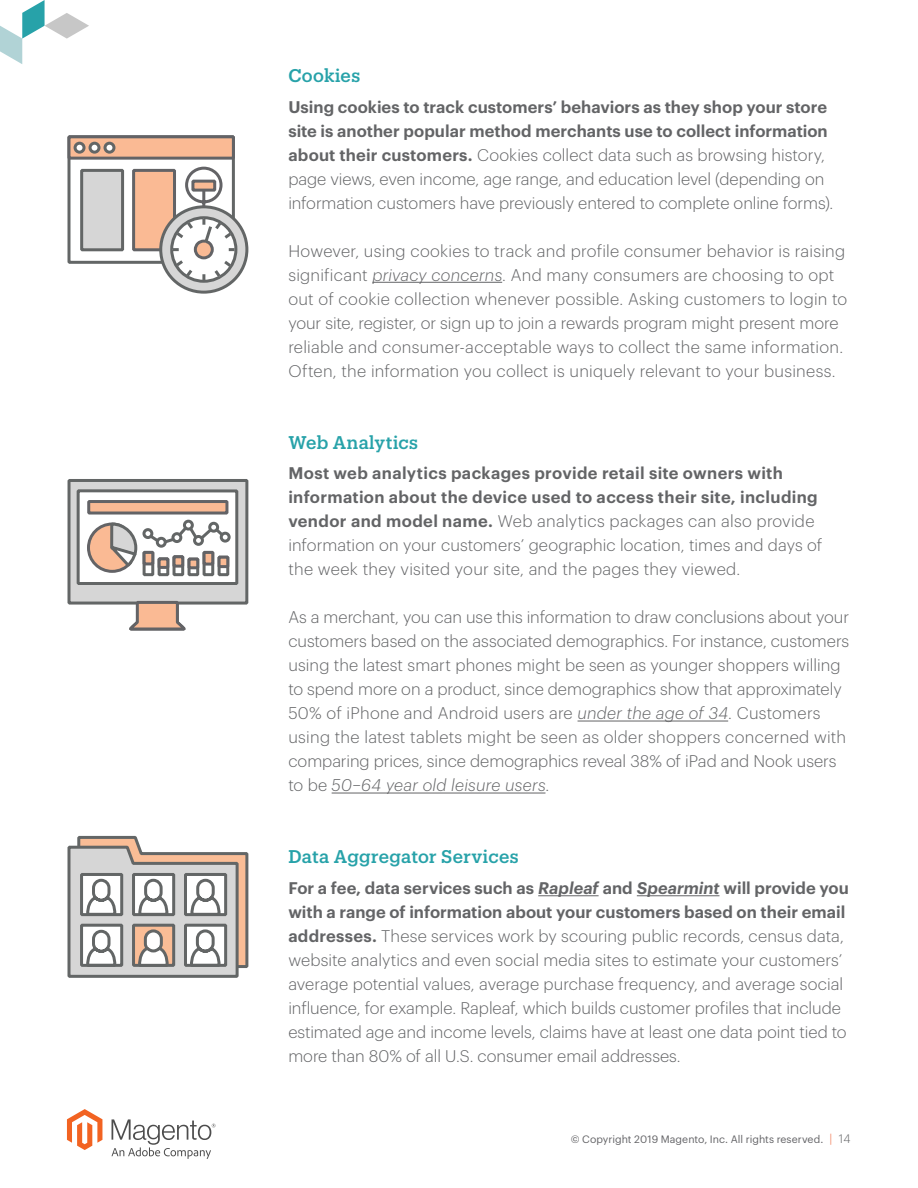
<style>
.page{position:relative;width:918px;height:1188px;background:#fff}
.page>*{position:absolute;margin:0;border:0;box-sizing:border-box;transform-origin:0 0}
.t1{font:500 18px "Produkt";letter-spacing:.02em;color:#27a2a9}
.t2{font:300 16.5px/24px "Graphik";letter-spacing:.005em;color:#636466}
.t3{font:10.5px "Graphik";letter-spacing:.005em;color:#636366}
.s1{font-weight:600}
.s2{font-style:italic}
.s3{font-weight:600;font-style:italic}
.s4{font-weight:300;font-size:12px;color:#ee663d}
.s5{font-weight:300;font-size:12px;color:#636466}
</style>
<div class="page">
<hr style="left:372px;top:282px;width:130px;height:1px;background:#636466">
<hr style="left:578px;top:721px;width:150px;height:1px;background:#636466">
<hr style="left:332px;top:793px;width:213px;height:1px;background:#636466">
<hr style="left:538px;top:895px;width:61px;height:1px;background:#636466">
<hr style="left:637px;top:895px;width:82px;height:1px;background:#636466">
<svg style="left:0;top:0;width:89px;height:64px"></svg>
<div style="left:68px;top:135px;width:167px;height:129px;background:#fff;border:3px solid #636666"></div>
<div style="left:80px;top:169px;width:44px;height:82px;background:#d6d6d6;border:3px solid #636666"></div>
<div style="left:132px;top:169px;width:44px;height:82px;background:#faba94;border:3px solid #636366"></div>
<div style="left:68px;top:135px;width:167px;height:25px;background:#faba94;border:3px solid #636366"></div>
<div style="left:75px;top:143px;width:9px;height:9px;background:#fff;border-radius:50%"></div>
<div style="left:74px;top:142px;width:12px;height:12px;border:3px solid #636666;border-radius:50%"></div>
<div style="left:90px;top:143px;width:9px;height:9px;background:#fff;border-radius:50%"></div>
<div style="left:89px;top:142px;width:12px;height:12px;border:3px solid #636666;border-radius:50%"></div>
<div style="left:105px;top:143px;width:9px;height:9px;background:#fff;border-radius:50%"></div>
<div style="left:104px;top:142px;width:11px;height:12px;border:3px solid #636666;border-radius:50%"></div>
<svg style="left:158px;top:165px;width:91px;height:129px"></svg>
<svg style="left:67px;top:479px;width:182px;height:152px"></svg>
<svg style="left:67px;top:835px;width:182px;height:143px"></svg>
<svg style="left:67px;top:1109px;width:35px;height:41px"></svg>
<svg style="left:112px;top:1119px;width:103px;height:40px"></svg>
<p class="t1" style="left:288px;top:63px;width:73px">Cookies</p>
<p class="t2" style="left:288px;top:93px;width:546px"><span class="s1">Using cookies to track customers’ behaviors as they shop your store site is another popular method merchants use to collect information about their customers.</span> Cookies collect data such as browsing history, page views, even income, age range, and education level (depending on information customers have previously entered to complete online forms).</p>
<p class="t2" style="left:288px;top:237px;width:561px">However, using cookies to track and profile consumer behavior is raising significant <span class="s2">privacy concerns</span>. And many consumers are choosing to opt out of cookie collection whenever possible. Asking customers to login to your site, register, or sign up to join a rewards program might present more reliable and consumer-acceptable ways to collect the same information.<br>Often, the information you collect is uniquely relevant to your business.</p>
<p class="t1" style="left:288px;top:430px;width:131px">Web Analytics</p>
<p class="t2" style="left:288px;top:460px;width:535px"><span class="s1">Most web analytics packages provide retail site owners with information about the device used to access their site, including vendor and model name.</span> Web analytics packages can also provide information on your customers’ geographic location, times and days of the week they visited your site, and the pages they viewed.</p>
<p class="t2" style="left:288px;top:604px;width:562px">As a merchant, you can use this information to draw conclusions about your customers based on the associated demographics. For instance, customers using the latest smart phones might be seen as younger shoppers willing to spend more on a product, since demographics show that approximately 50% of iPhone and Android users are <span class="s2">under the age of 34</span>. Customers using the latest tablets might be seen as older shoppers concerned with comparing prices, since demographics reveal 38% of iPad and Nook users to be <span class="s2">50–64 year old leisure users</span>.</p>
<p class="t1" style="left:288px;top:844px;width:232px">Data Aggregator Services</p>
<p class="t2" style="left:288px;top:875px;width:562px"><span class="s1">For a fee, data services such as</span> <span class="s3">Rapleaf</span> <span class="s1">and</span> <span class="s3">Spearmint</span> <span class="s1">will provide you with a range of information about your customers based on their email addresses.</span> These services work by scouring public records, census data, website analytics and even social media sites to estimate your customers’ average potential values, average purchase frequency, and average social influence, for example. Rapleaf, which builds customer profiles that include estimated age and income levels, claims have at least one data point tied to more than 80% of all U.S. consumer email addresses.</p>
<p class="t3" style="left:571px;top:1132px;width:281px">© Copyright 2019 Magento, Inc. All rights reserved. <span class="s4">|</span> <span class="s5">14</span></p>
</div>
